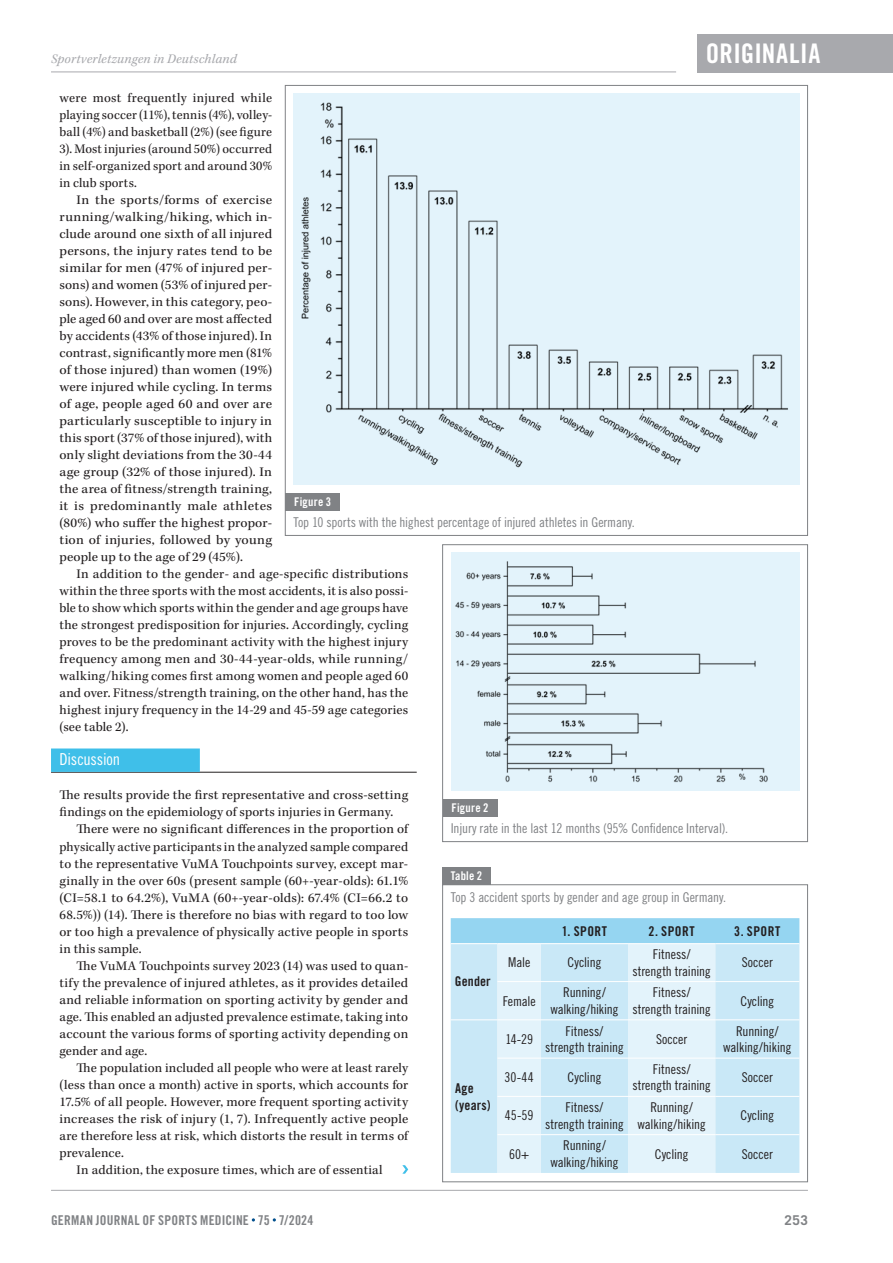
<style>
.page{position:relative;width:893px;height:1263px;background:#fff}
.page>*{position:absolute;margin:0;border:0;box-sizing:border-box;transform-origin:0 0}
.t1{font:27px "Trade Gothic LT Std Bd Cn 20";color:#fff}
.t2{font:16.5px "Trade Gothic LT Std Cn 18";letter-spacing:-.01em;color:#fff}
.t3{font:13.5px/17px "Kepler Std";letter-spacing:.01em;color:#231f20;text-align:justify}
.t4{font:13.5px/17px "Kepler Std";letter-spacing:.01em;color:#231f20;text-align:justify;scale:1.05 1}
.t5{font:13.5px/16.5px "Trade Gothic LT Std Cn 18";letter-spacing:-.01em;color:#231f20;text-align:center}
.t6{font:13.5px "Trade Gothic LT Std Cn 18";letter-spacing:-.005em;color:#808285}
.t7{font:13.5px "Trade Gothic LT Std Bd Cn 20";letter-spacing:.02em;color:#808285}
.t8{font:13.5px/16.5px "Trade Gothic LT Std Bd Cn 20";letter-spacing:.025em;color:#231f20}
.t9{font:italic 13.5px "Kepler Std";letter-spacing:.015em;color:#a8a9ad}
.t10{font:700 13.5px "Trade Gothic LT Std";color:#808285}
.t11{font:12px "Trade Gothic LT Std Bd Cn 20";letter-spacing:.015em;color:#fff}
</style>
<div class="page">
<div style="left:697px;top:34px;width:196px;height:38px;background:#a8a9ad"></div>
<hr style="left:51px;top:72px;width:625px;height:1px;background:#a8a9ad">
<hr style="left:51px;top:1190px;width:757px;height:1px;background:#a8a9ad">
<svg style="left:402px;top:1165px;width:6px;height:9px"></svg>
<hr style="left:51px;top:772px;width:366px;height:1px;background:#231f20">
<div style="left:51px;top:748px;width:149px;height:24px;background:#3fbfe9"></div>
<div style="left:286px;top:493px;width:54px;height:17px;background:#808285"></div>
<img style="left:293px;top:94px;width:506px;height:388px">
<div style="left:443px;top:799px;width:54px;height:17px;background:#808285"></div>
<div style="left:442px;top:544px;width:366px;height:298px;border:1px solid #808285"></div>
<img style="left:451px;top:553px;width:348px;height:238px">
<div style="left:451px;top:918px;width:348px;height:25px;background:#95d5f1"></div>
<div style="left:451px;top:944px;width:348px;height:229px;background:#c9e8f7"></div>
<svg style="left:497px;top:944px;width:218px;height:229px;background:#d8eef9"></svg>
<hr style="left:497px;top:981px;width:44px;height:1px;background:#fff">
<hr style="left:541px;top:981px;width:87px;height:1px;background:#fff">
<hr style="left:628px;top:981px;width:87px;height:1px;background:#fff">
<hr style="left:715px;top:981px;width:84px;height:1px;background:#fff">
<hr style="left:451px;top:1019px;width:46px;height:1px;background:#fff">
<hr style="left:497px;top:1019px;width:44px;height:1px;background:#fff">
<hr style="left:541px;top:1019px;width:87px;height:1px;background:#fff">
<hr style="left:628px;top:1019px;width:87px;height:1px;background:#fff">
<hr style="left:715px;top:1019px;width:84px;height:1px;background:#fff">
<hr style="left:497px;top:1058px;width:44px;height:1px;background:#fff">
<hr style="left:541px;top:1058px;width:87px;height:1px;background:#fff">
<hr style="left:628px;top:1058px;width:87px;height:1px;background:#fff">
<hr style="left:715px;top:1058px;width:84px;height:1px;background:#fff">
<hr style="left:497px;top:1096px;width:44px;height:1px;background:#fff">
<hr style="left:541px;top:1096px;width:87px;height:1px;background:#fff">
<hr style="left:628px;top:1096px;width:87px;height:1px;background:#fff">
<hr style="left:715px;top:1096px;width:84px;height:1px;background:#fff">
<hr style="left:497px;top:1134px;width:44px;height:1px;background:#fff">
<hr style="left:541px;top:1134px;width:87px;height:1px;background:#fff">
<hr style="left:628px;top:1134px;width:87px;height:1px;background:#fff">
<hr style="left:715px;top:1134px;width:84px;height:1px;background:#fff">
<div style="left:442px;top:884px;width:366px;height:298px;border:1px solid #808285"></div>
<div style="left:442px;top:867px;width:49px;height:17px;background:#808285"></div>
<h1 class="t1" style="left:706px;top:37px;width:26px">Originalia</h1>
<p class="t9" style="left:51px;top:51px;width:187px">Sportverletzungen in Deutschland</p>
<p class="t3" style="left:60px;top:90px;width:214px">were most frequently injured while playing soccer (11%), tennis (4%), volley&shy;ball (4%) and basketball (2%) (see figure 3). Most injuries (around 50%) occurred in self-organized sport and around 30% in club sports.</p>
<p class="t4" style="left:60px;top:192px;width:204px;text-indent:17px">In the sports/forms of exercise running/walking/hiking, which in&shy;clude around one sixth of all injured persons, the injury rates tend to be similar for men (47% of injured per&shy;sons) and women (53% of injured per&shy;sons). However, in this category, peo&shy;ple aged 60 and over are most affected by accidents (43% of those injured). In contrast, significantly more men (81% of those injured) than women (19%) were injured while cycling. In terms of age, people aged 60 and over are particularly susceptible to injury in this sport (37% of those injured), with only slight deviations from the 30-44 age group (32% of those injured). In the area of fitness/strength training, it is predominantly male athletes (80%) who suffer the highest propor&shy;tion of injuries, followed by young people up to the age of 29 (45%).</p>
<p class="t3" style="left:60px;top:566px;width:350px;text-indent:17px">In addition to the gender- and age-specific distributions within the three sports with the most accidents, it is also possi&shy;ble to show which sports within the gender and age groups have the strongest predisposition for injuries. Accordingly, cycling proves to be the predominant activity with the highest injury frequency among men and 30-44-year-olds, while running/ walking/hiking comes first among women and people aged 60 and over. Fitness/strength training, on the other hand, has the highest injury frequency in the 14-29 and 45-59 age categories (see table 2).</p>
<p class="t2" style="left:60px;top:750px;width:62px">Discussion</p>
<p class="t3" style="left:60px;top:787px;width:350px">The results provide the first representative and cross-setting findings on the epidemiology of sports injuries in Germany.</p>
<p class="t3" style="left:60px;top:821px;width:350px;text-indent:17px">There were no significant differences in the proportion of physically active participants in the analyzed sample compared to the representative VuMA Touchpoints survey, except mar&shy;ginally in the over 60s (present sample (60+-year-olds): 61.1% (CI=58.1 to 64.2%), VuMA (60+-year-olds): 67.4% (CI=66.2 to 68.5%)) (14). There is therefore no bias with regard to too low or too high a prevalence of physically active people in sports in this sample.</p>
<p class="t3" style="left:60px;top:957px;width:350px;text-indent:17px">The VuMA Touchpoints survey 2023 (14) was used to quan&shy;tify the prevalence of injured athletes, as it provides detailed and reliable information on sporting activity by gender and age. This enabled an adjusted prevalence estimate, taking into account the various forms of sporting activity depending on gender and age.</p>
<p class="t3" style="left:77px;top:1059px;width:333px">The population included all people who were at least rarely</p>
<p class="t3" style="left:60px;top:1076px;width:350px">(less than once a month) active in sports, which accounts for</p>
<p class="t3" style="left:60px;top:1093px;width:350px">17.5% of all people. However, more frequent sporting activity</p>
<p class="t3" style="left:60px;top:1110px;width:350px">increases the risk of injury (1, 7). Infrequently active people</p>
<p class="t3" style="left:60px;top:1127px;width:350px">are therefore less at risk, which distorts the result in terms of</p>
<p class="t3" style="left:60px;top:1144px;width:66px">prevalence.</p>
<p class="t3" style="left:77px;top:1161px;width:308px">In addition, the exposure times, which are of essential</p>
<p class="t11" style="left:294px;top:494px;width:39px">Figure 3</p>
<p class="t6" style="left:293px;top:514px;width:343px">Top 10 sports with the highest percentage of injured athletes in Germany.</p>
<p class="t11" style="left:451px;top:801px;width:39px">Figure 2</p>
<p class="t6" style="left:451px;top:821px;width:279px">Injury rate in the last 12 months (95% Confidence Interval).</p>
<p class="t11" style="left:451px;top:869px;width:33px">Table 2</p>
<p class="t6" style="left:451px;top:889px;width:277px">Top 3 accident sports by gender and age group in Germany.</p>
<p class="t8" style="left:562px;top:923px;width:47px">1. SPORT</p>
<p class="t8" style="left:649px;top:923px;width:48px">2. SPORT</p>
<p class="t8" style="left:734px;top:923px;width:48px">3. SPORT</p>
<p class="t5" style="left:508px;top:954px;width:24px">Male</p>
<p class="t5" style="left:568px;top:954px;width:35px">Cycling</p>
<p class="t5" style="left:632px;top:946px;width:80px">Fitness/ strength training</p>
<p class="t5" style="left:742px;top:954px;width:33px">Soccer</p>
<p class="t5" style="left:503px;top:992px;width:34px">Female</p>
<p class="t5" style="left:550px;top:984px;width:70px">Running/ walking/hiking</p>
<p class="t5" style="left:632px;top:984px;width:80px">Fitness/ strength training</p>
<p class="t5" style="left:740px;top:992px;width:35px">Cycling</p>
<p class="t8" style="left:455px;top:973px;width:37px">Gender</p>
<p class="t5" style="left:505px;top:1031px;width:29px">14-29</p>
<p class="t5" style="left:545px;top:1022px;width:80px">Fitness/ strength training</p>
<p class="t5" style="left:656px;top:1031px;width:33px">Soccer</p>
<p class="t5" style="left:723px;top:1022px;width:70px">Running/ walking/hiking</p>
<p class="t5" style="left:505px;top:1069px;width:31px">30-44</p>
<p class="t5" style="left:568px;top:1069px;width:35px">Cycling</p>
<p class="t5" style="left:632px;top:1061px;width:80px">Fitness/ strength training</p>
<p class="t5" style="left:742px;top:1069px;width:33px">Soccer</p>
<p class="t5" style="left:505px;top:1107px;width:30px">45-59</p>
<p class="t5" style="left:545px;top:1099px;width:80px">Fitness/ strength training</p>
<p class="t5" style="left:637px;top:1099px;width:70px">Running/ walking/hiking</p>
<p class="t5" style="left:740px;top:1107px;width:35px">Cycling</p>
<p class="t5" style="left:509px;top:1145px;width:22px">60+</p>
<p class="t5" style="left:550px;top:1137px;width:70px">Running/ walking/hiking</p>
<p class="t5" style="left:655px;top:1145px;width:35px">Cycling</p>
<p class="t5" style="left:742px;top:1145px;width:33px">Soccer</p>
<p class="t8" style="left:455px;top:1080px;width:37px">Age (years)</p>
<p class="t7" style="left:51px;top:1212px;width:264px">GERMAN JOURNAL OF SPORTS MEDICINE 75 7/2024</p>
<p class="t10" style="left:784px;top:1211px;width:25px">253</p>
</div>
